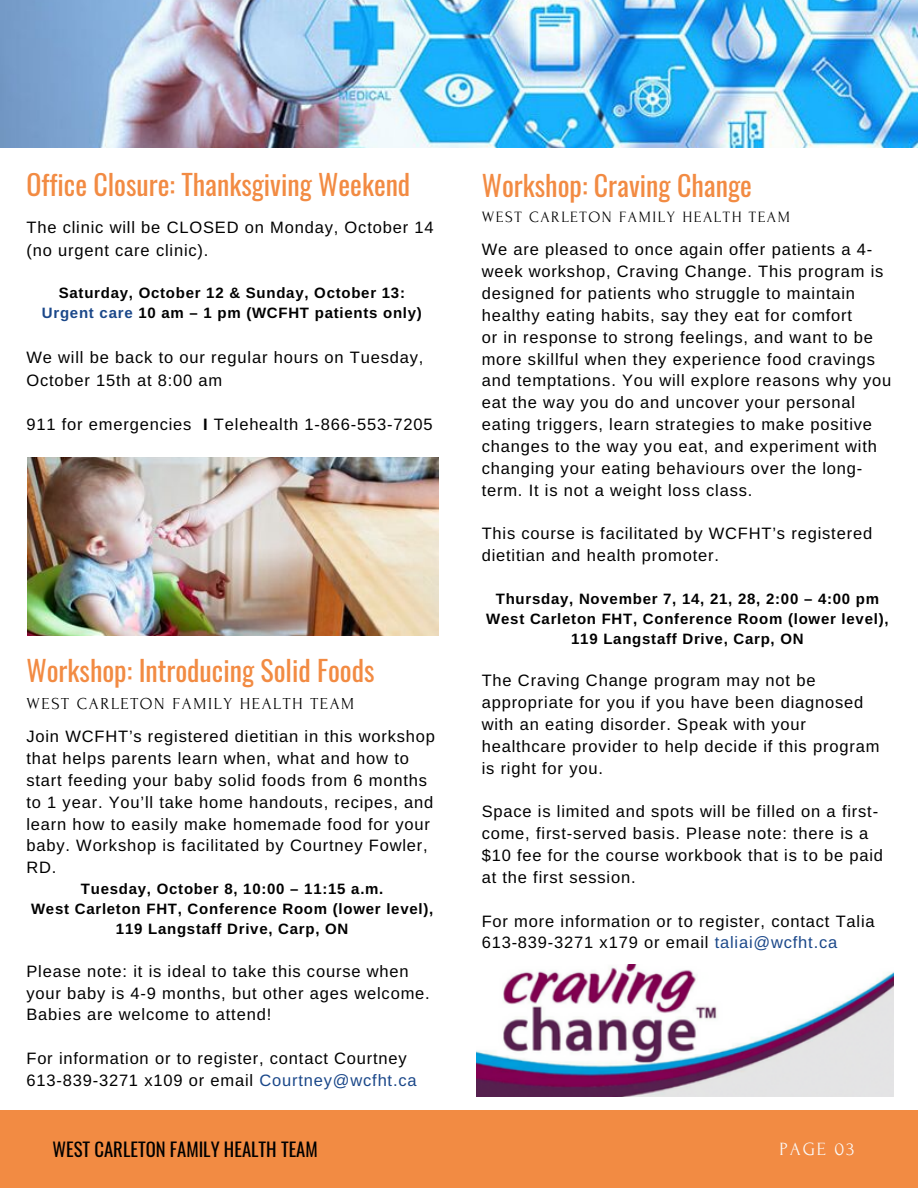
<style>
.page{position:relative;width:918px;height:1188px;background:#fff}
.page>*{position:absolute;margin:0;border:0;box-sizing:border-box;transform-origin:0 0}
.t1{font:27.9px "Oswald";color:#f28b43}
.t2{font:18.6px "Oswald";color:#000}
.t3{font:18.6px "Forum";letter-spacing:.1em;color:#fafafa}
.t4{font:16.8px "Forum";letter-spacing:.1em;color:#000}
.t5{font:16.5px/21.9px "Arimo";letter-spacing:.05em;color:#000}
.t6{font:15.75px "Forum";letter-spacing:.1em;color:#000}
.t7{font:700 15px/20px "Arimo";letter-spacing:.05em;color:#000;text-align:center}
.s1{color:#1a4789}
.s2{font-weight:700}
</style>
<div class="page">
<div style="left:0;top:1110px;width:918px;height:78px;background:#f28b43"></div>
<img style="left:0;top:0;width:917px;height:147px">
<img style="left:476px;top:965px;width:418px;height:132px">
<img style="left:27px;top:458px;width:412px;height:178px">
<h1 class="t1" style="left:26px;top:163px;width:385px">Office Closure: Thanksgiving Weekend</h1>
<p class="t5" style="left:26px;top:216px;width:409px;line-height:22.4px">The clinic will be CLOSED on Monday, October 14 (no urgent care clinic).</p>
<p class="t7" style="left:42px;top:283px;width:381px">Saturday, October 12 &amp; Sunday, October 13:<br><span class="s1">Urgent care</span> 10 am – 1 pm (WCFHT patients only)</p>
<p class="t5" style="left:26px;top:346px;width:398px;line-height:22.4px">We will be back to our regular hours on Tuesday,<br>October 15th at 8:00 am</p>
<p class="t5" style="left:26px;top:414px;width:408px">911 for emergencies <span class="s2">I</span> Telehealth 1-866-553-7205</p>
<h1 class="t1" style="left:26px;top:649px;width:350px">Workshop: Introducing Solid Foods</h1>
<p class="t4" style="left:26px;top:695px;width:329px">WEST CARLETON FAMILY HEALTH TEAM</p>
<p class="t5" style="left:26px;top:726px;width:410px">Join WCFHT’s registered dietitian in this workshop that helps parents learn when, what and how to start feeding your baby solid foods from 6 months to 1 year. You’ll take home handouts, recipes, and learn how to easily make homemade food for your baby. Workshop is facilitated by Courtney Fowler, RD.</p>
<p class="t7" style="left:31px;top:879px;width:404px">Tuesday, October 8, 10:00 – 11:15 a.m.<br>West Carleton FHT, Conference Room (lower level),<br>119 Langstaff Drive, Carp, ON</p>
<p class="t5" style="left:26px;top:960px;width:405px">Please note: it is ideal to take this course when your baby is 4-9 months, but other ages welcome.<br>Babies are welcome to attend!</p>
<p class="t5" style="left:26px;top:1047px;width:392px">For information or to register, contact Courtney<br>613-839-3271 x109 or email <span class="s1">Courtney@wcfht.ca</span></p>
<p class="t2" style="left:53px;top:1135px;width:267px">WEST CARLETON FAMILY HEALTH TEAM</p>
<h1 class="t1" style="left:482px;top:163px;width:272px">Workshop: Craving Change</h1>
<p class="t6" style="left:482px;top:209px;width:310px">WEST CARLETON FAMILY HEALTH TEAM</p>
<p class="t5" style="left:482px;top:239px;width:411px">We are pleased to once again offer patients a 4- week workshop, Craving Change. This program is designed for patients who struggle to maintain healthy eating habits, say they eat for comfort<br>or in response to strong feelings, and want to be more skillful when they experience food cravings and temptations. You will explore reasons why you eat the way you do and uncover your personal eating triggers, learn strategies to make positive changes to the way you eat, and experiment with changing your eating behaviours over the long&shy;term. It is not a weight loss class.</p>
<p class="t5" style="left:482px;top:523px;width:392px">This course is facilitated by WCFHT’s registered dietitian and health promoter.</p>
<p class="t7" style="left:486px;top:589px;width:404px">Thursday, November 7, 14, 21, 28, 2:00 – 4:00 pm<br>West Carleton FHT, Conference Room (lower level),<br>119 Langstaff Drive, Carp, ON</p>
<p class="t5" style="left:482px;top:670px;width:399px">The Craving Change program may not be appropriate for you if you have been diagnosed with an eating disorder. Speak with your healthcare provider to help decide if this program is right for you.</p>
<p class="t5" style="left:482px;top:801px;width:403px">Space is limited and spots will be filled on a first&shy;come, first-served basis. Please note: there is a $10 fee for the course workbook that is to be paid at the first session.</p>
<p class="t5" style="left:482px;top:910px;width:395px">For more information or to register, contact Talia<br>613-839-3271 x179 or email <span class="s1">taliai@wcfht.ca</span></p>
<p class="t3" style="left:780px;top:1139px;width:76px">PAGE 03</p>
</div>
